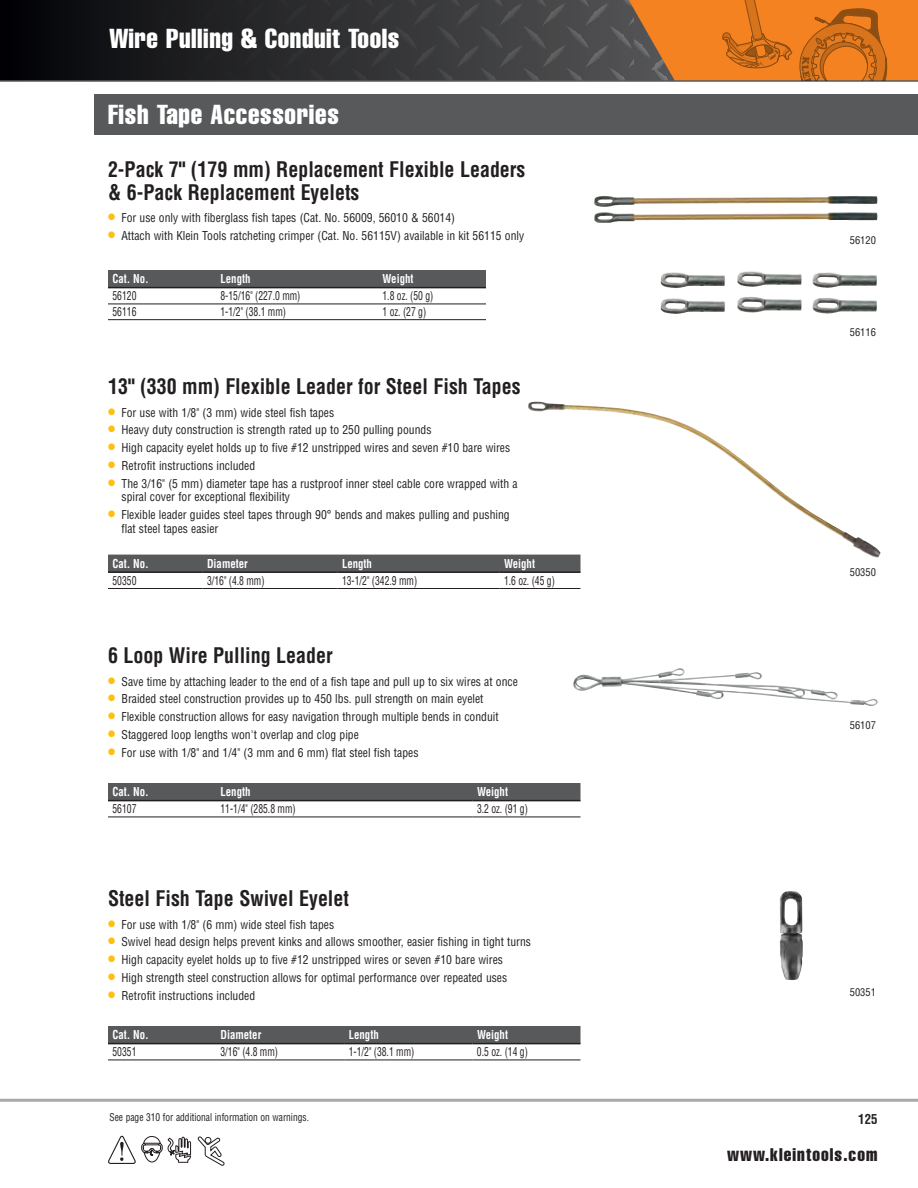
<style>
.page{position:relative;width:918px;height:1188px;background:#fff}
.page>*{position:absolute;margin:0;border:0;box-sizing:border-box;transform-origin:0 0}
.t1{font:27px "Helvetica LT Std Comp";letter-spacing:.02em;color:#fff}
.t2{font:700 condensed 21px/22.5px "Helvetica LT Std";color:#231f20;scale:.95 1}
.t3{font:18px "Helvetica LT Std Comp";letter-spacing:.06em;color:#231f20}
.t4{font:700 condensed 13.5px "Helvetica LT Std";color:#262324;scale:.95 1}
.t5{font:condensed 12px/13.5px "Helvetica LT Std";color:#231f20}
.t6{font:condensed 12px "Helvetica LT Std";color:#231f20;scale:.8 1}
.t7{font:700 condensed 12px "Helvetica LT Std";color:#fff;scale:.9 1}
.t8{font:condensed 10.5px "Helvetica LT Std";color:#231f20;scale:.9 1}
.t9{font:condensed 10.5px "Helvetica LT Std";color:#231f20}
.s1{font-size:21.9px;color:#fec00f}
</style>
<div class="page">
<img style="left:594px;top:196px;width:284px;height:11px">
<div style="left:108px;top:270px;width:378px;height:17px;background:#58595b"></div>
<hr style="left:108px;top:287px;width:108px;height:1px;background:#231f20">
<hr style="left:216px;top:287px;width:162px;height:1px;background:#231f20">
<hr style="left:378px;top:287px;width:108px;height:1px;background:#231f20">
<hr style="left:108px;top:304px;width:108px;height:1px;background:#231f20">
<hr style="left:108px;top:319px;width:108px;height:1px;background:#231f20">
<hr style="left:216px;top:304px;width:162px;height:1px;background:#231f20">
<hr style="left:216px;top:319px;width:162px;height:1px;background:#231f20">
<hr style="left:378px;top:304px;width:108px;height:1px;background:#231f20">
<hr style="left:378px;top:319px;width:108px;height:1px;background:#231f20">
<img style="left:737px;top:271px;width:65px;height:16px">
<img style="left:737px;top:297px;width:65px;height:16px">
<img style="left:661px;top:272px;width:64px;height:16px">
<img style="left:661px;top:298px;width:64px;height:16px">
<img style="left:527px;top:402px;width:354px;height:156px">
<img style="left:573px;top:668px;width:305px;height:38px">
<div style="left:108px;top:783px;width:472px;height:17px;background:#58595b"></div>
<hr style="left:108px;top:800px;width:108px;height:1px;background:#231f20">
<hr style="left:216px;top:800px;width:256px;height:1px;background:#231f20">
<hr style="left:472px;top:800px;width:108px;height:1px;background:#231f20">
<hr style="left:108px;top:817px;width:108px;height:1px;background:#231f20">
<hr style="left:216px;top:817px;width:256px;height:1px;background:#231f20">
<hr style="left:472px;top:817px;width:108px;height:1px;background:#231f20">
<img style="left:780px;top:891px;width:23px;height:89px">
<div style="left:108px;top:555px;width:472px;height:16px;background:#58595b"></div>
<hr style="left:108px;top:571px;width:94px;height:2px;background:#231f20">
<hr style="left:202px;top:571px;width:136px;height:2px;background:#231f20">
<hr style="left:338px;top:571px;width:162px;height:2px;background:#231f20">
<hr style="left:500px;top:571px;width:80px;height:2px;background:#231f20">
<hr style="left:108px;top:588px;width:94px;height:1px;background:#231f20">
<hr style="left:202px;top:588px;width:136px;height:1px;background:#231f20">
<hr style="left:338px;top:588px;width:162px;height:1px;background:#231f20">
<hr style="left:500px;top:588px;width:80px;height:1px;background:#231f20">
<div style="left:108px;top:1026px;width:472px;height:17px;background:#58595b"></div>
<hr style="left:108px;top:1060px;width:108px;height:1px;background:#231f20">
<hr style="left:216px;top:1060px;width:128px;height:1px;background:#231f20">
<hr style="left:344px;top:1060px;width:128px;height:1px;background:#231f20">
<hr style="left:472px;top:1060px;width:108px;height:1px;background:#231f20">
<hr style="left:108px;top:1043px;width:108px;height:1px;background:#231f20">
<hr style="left:216px;top:1043px;width:128px;height:1px;background:#231f20">
<hr style="left:344px;top:1043px;width:128px;height:1px;background:#231f20">
<hr style="left:472px;top:1043px;width:108px;height:1px;background:#231f20">
<div style="left:94px;top:94px;width:824px;height:41px;background:#58595b"></div>
<div style="left:594px;top:0;width:324px;height:81px;background:#f58220"></div>
<svg style="left:0;top:0;width:675px;height:80px;background:#34302f"></svg>
<hr style="left:0;top:80px;width:918px;height:2px;background:#58595b">
<svg style="left:719px;top:0;width:169px;height:82px"></svg>
<svg style="left:108px;top:1136px;width:83px;height:28px"></svg>
<svg style="left:197px;top:1136px;width:28px;height:30px"></svg>
<hr style="left:0;top:1099px;width:918px;height:3px;background:#a7a9ac">
<h1 class="t1" style="left:110px;top:21px;width:291px">Wire Pulling &amp; Conduit Tools</h1>
<h1 class="t1" style="left:108px;top:98px;width:232px">Fish Tape Accessories</h1>
<h2 class="t2" style="left:108px;top:158px;width:441px">2-Pack 7" (179 mm) Replacement Flexible Leaders &amp; 6-Pack Replacement Eyelets</h2>
<p class="t5" style="left:108px;top:211px;width:349px"><span class="s1">•</span> For use only with fiberglass fish tapes (Cat. No. 56009, 56010 &amp; 56014)</p>
<p class="t5" style="left:108px;top:229px;width:418px"><span class="s1">•</span> Attach with Klein Tools ratcheting crimper (Cat. No. 56115V) available in kit 56115 only</p>
<p class="t9" style="left:850px;top:234px;width:28px">56120</p>
<p class="t7" style="left:113px;top:271px;width:42px">Cat. No.</p>
<p class="t7" style="left:221px;top:271px;width:35px">Length</p>
<p class="t7" style="left:383px;top:271px;width:36px">Weight</p>
<p class="t6" style="left:112px;top:288px;width:31px">56120</p>
<p class="t6" style="left:220px;top:288px;width:101px">8-15/16" (227.0 mm)</p>
<p class="t6" style="left:382px;top:288px;width:65px">1.8 oz. (50 g)</p>
<p class="t6" style="left:112px;top:304px;width:31px">56116</p>
<p class="t6" style="left:220px;top:304px;width:83px">1-1/2" (38.1 mm)</p>
<p class="t6" style="left:382px;top:304px;width:56px">1 oz. (27 g)</p>
<p class="t9" style="left:850px;top:326px;width:28px">56116</p>
<h2 class="t2" style="left:108px;top:375px;width:436px">13" (330 mm) Flexible Leader for Steel Fish Tapes</h2>
<p class="t5" style="left:108px;top:405px;width:228px"><span class="s1">•</span> For use with 1/8" (3 mm) wide steel fish tapes</p>
<p class="t5" style="left:108px;top:423px;width:325px"><span class="s1">•</span> Heavy duty construction is strength rated up to 250 pulling pounds</p>
<p class="t5" style="left:108px;top:441px;width:404px"><span class="s1">•</span> High capacity eyelet holds up to five #12 unstripped wires and seven #10 bare wires</p>
<p class="t5" style="left:108px;top:459px;width:149px"><span class="s1">•</span> Retrofit instructions included</p>
<p class="t5" style="left:122px;top:477px;width:398px;text-indent:-14px"><span class="s1">•</span> The 3/16" (5 mm) diameter tape has a rustproof inner steel cable core wrapped with a spiral cover for exceptional flexibility</p>
<p class="t5" style="left:122px;top:508px;width:390px;text-indent:-14px"><span class="s1">•</span> Flexible leader guides steel tapes through 90° bends and makes pulling and pushing flat steel tapes easier</p>
<p class="t7" style="left:113px;top:556px;width:42px">Cat. No.</p>
<p class="t7" style="left:207px;top:556px;width:47px">Diameter</p>
<p class="t7" style="left:342px;top:556px;width:35px">Length</p>
<p class="t7" style="left:504px;top:556px;width:36px">Weight</p>
<p class="t6" style="left:112px;top:573px;width:31px">50350</p>
<p class="t6" style="left:207px;top:573px;width:74px">3/16" (4.8 mm)</p>
<p class="t6" style="left:342px;top:573px;width:95px">13-1/2" (342.9 mm)</p>
<p class="t6" style="left:504px;top:573px;width:65px">1.6 oz. (45 g)</p>
<h2 class="t2" style="left:108px;top:644px;width:238px">6 Loop Wire Pulling Leader</h2>
<p class="t5" style="left:108px;top:674px;width:411px"><span class="s1">•</span> Save time by attaching leader to the end of a fish tape and pull up to six wires at once</p>
<p class="t5" style="left:108px;top:692px;width:377px"><span class="s1">•</span> Braided steel construction provides up to 450 lbs. pull strength on main eyelet</p>
<p class="t5" style="left:108px;top:710px;width:392px"><span class="s1">•</span> Flexible construction allows for easy navigation through multiple bends in conduit</p>
<p class="t5" style="left:108px;top:728px;width:252px"><span class="s1">•</span> Staggered loop lengths won't overlap and clog pipe</p>
<p class="t5" style="left:108px;top:746px;width:312px"><span class="s1">•</span> For use with 1/8" and 1/4" (3 mm and 6 mm) flat steel fish tapes</p>
<p class="t7" style="left:113px;top:784px;width:42px">Cat. No.</p>
<p class="t7" style="left:221px;top:784px;width:35px">Length</p>
<p class="t7" style="left:477px;top:784px;width:36px">Weight</p>
<p class="t6" style="left:112px;top:801px;width:31px">56107</p>
<p class="t6" style="left:220px;top:801px;width:95px">11-1/4" (285.8 mm)</p>
<p class="t6" style="left:477px;top:801px;width:65px">3.2 oz. (91 g)</p>
<p class="t9" style="left:850px;top:566px;width:28px">50350</p>
<p class="t9" style="left:850px;top:719px;width:28px">56107</p>
<h2 class="t2" style="left:108px;top:887px;width:255px">Steel Fish Tape Swivel Eyelet</h2>
<p class="t5" style="left:108px;top:917px;width:228px"><span class="s1">•</span> For use with 1/8" (6 mm) wide steel fish tapes</p>
<p class="t5" style="left:108px;top:935px;width:425px"><span class="s1">•</span> Swivel head design helps prevent kinks and allows smoother, easier fishing in tight turns</p>
<p class="t5" style="left:108px;top:953px;width:397px"><span class="s1">•</span> High capacity eyelet holds up to five #12 unstripped wires or seven #10 bare wires</p>
<p class="t5" style="left:108px;top:971px;width:401px"><span class="s1">•</span> High strength steel construction allows for optimal performance over repeated uses</p>
<p class="t5" style="left:108px;top:989px;width:149px"><span class="s1">•</span> Retrofit instructions included</p>
<p class="t9" style="left:850px;top:986px;width:28px">50351</p>
<p class="t7" style="left:113px;top:1027px;width:42px">Cat. No.</p>
<p class="t7" style="left:221px;top:1027px;width:47px">Diameter</p>
<p class="t7" style="left:349px;top:1027px;width:35px">Length</p>
<p class="t7" style="left:477px;top:1027px;width:36px">Weight</p>
<p class="t6" style="left:112px;top:1044px;width:31px">50351</p>
<p class="t6" style="left:220px;top:1044px;width:73px">3/16" (4.8 mm)</p>
<p class="t6" style="left:349px;top:1044px;width:83px">1-1/2" (38.1 mm)</p>
<p class="t6" style="left:477px;top:1044px;width:65px">0.5 oz. (14 g)</p>
<p class="t8" style="left:110px;top:1111px;width:223px">See page 310 for additional information on warnings.</p>
<p class="t4" style="left:858px;top:1110px;width:22px">125</p>
<h3 class="t3" style="left:727px;top:1143px;width:152px">www.kleintools.com</h3>
</div>
